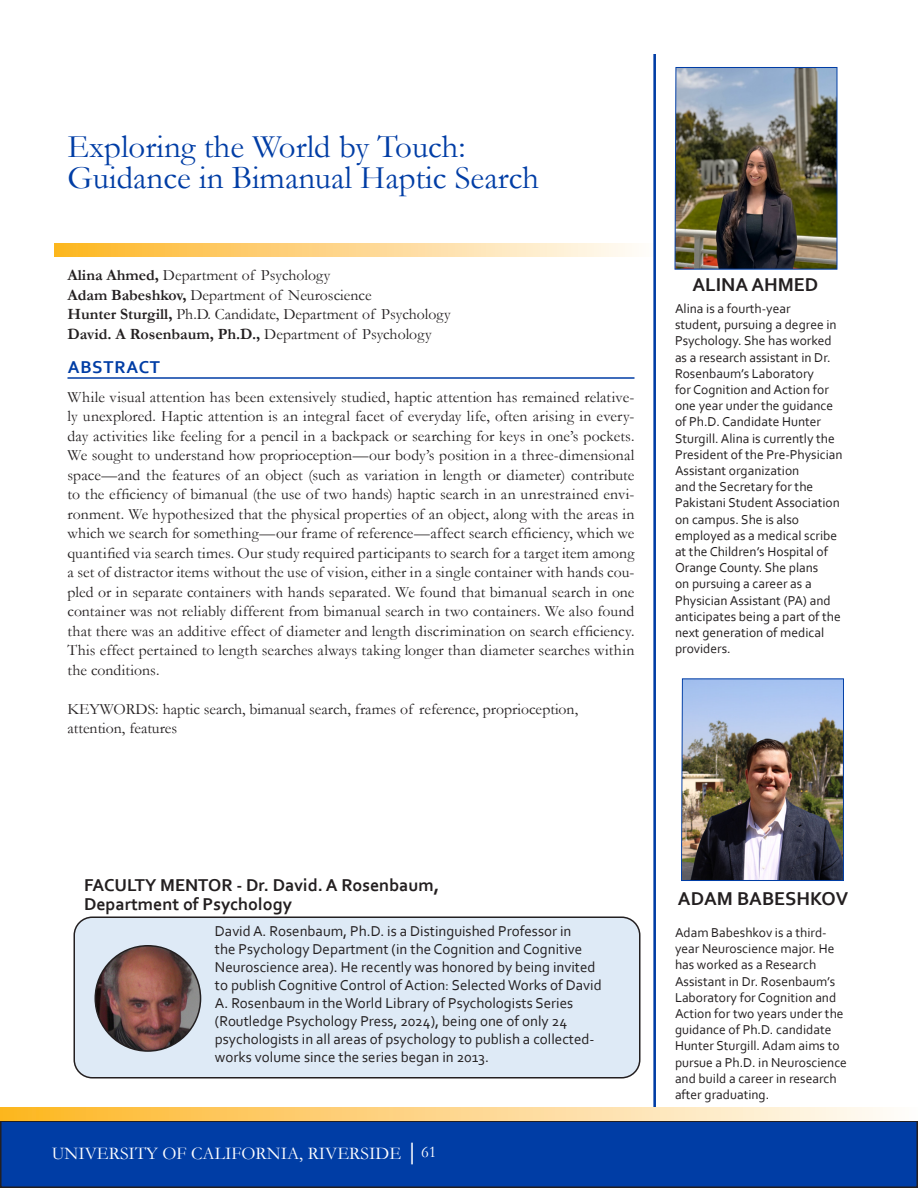
<style>
.page{position:relative;width:918px;height:1188px;background:#fff}
.page>*{position:absolute;margin:0;border:0;box-sizing:border-box;transform-origin:0 0}
.Figure-Table_Styles{font:33px/31.5px "Garamond";color:#003da5}
.t1{font:700 19.5px "Corbel";color:#231f20}
.t2{font:700 18px/19.5px "Corbel";color:#231f20}
.t3{font:18px "Garamond";color:#fff}
.t4{font:700 18px "Corbel";letter-spacing:.04em;color:#003da5}
.t5{font:15.75px/19.5px "Garamond";color:#231f20;text-align:justify}
.t6{font:700 15.75px "Garamond";color:#231f20}
.t7{font:15px/18px "Corbel";color:#231f20}
.t8{font:13.5px/16.2px "Corbel";color:#231f20}
.s1{font-weight:700}
.s2{font-weight:400}
.s3{font-size:16.5px}
</style>
<div class="page">
<svg style="left:55px;top:243px;width:599px;height:13px"></svg>
<div style="left:74px;top:917px;width:566px;height:161px;background:#deeaf6;border-radius:18px"></div>
<div style="left:74px;top:916px;width:566px;height:162px;border:2px solid #231f20;border-radius:18px"></div>
<img style="left:95px;top:946px;width:106px;height:105px;border-radius:53px">
<div style="left:94px;top:945px;width:107px;height:107px;border:2px solid #231f20;border-radius:50%"></div>
<img style="left:674px;top:67px;width:164px;height:203px">
<img style="left:681px;top:678px;width:163px;height:203px">
<hr style="left:655px;top:54px;width:1px;height:1053px;background:#003da5">
<hr style="left:654px;top:54px;width:1px;height:1053px;background:#003da5">
<div style="left:1px;top:1121px;width:916px;height:66px;background:#003da5"></div>
<div style="left:0;top:1120px;width:918px;height:68px;border:2px solid #231f20"></div>
<svg style="left:0;top:1107px;width:887px;height:13px"></svg>
<hr style="left:68px;top:377px;width:566px;height:2px;background:#003da5">
<p class="Figure-Table_Styles" style="left:68px;top:130px;width:473px">Exploring the World by Touch:<br>Guidance in Bimanual Haptic Search</p>
<p class="t5" style="left:68px;top:265px;width:264px"><span class="s1">Alina Ahmed,</span> Department of Psychology</p>
<p class="t5" style="left:68px;top:285px;width:306px"><span class="s1">Adam Babeshkov,</span> Department of Neuroscience</p>
<p class="t5" style="left:68px;top:304px;width:385px"><span class="s1">Hunter Sturgill,</span> Ph.D. Candidate, Department of Psychology</p>
<p class="t6" style="left:68px;top:323px;width:366px">David. A Rosenbaum, Ph.D., <span class="s2">Department of Psychology</span></p>
<p class="t4" style="left:68px;top:356px;width:94px">ABSTRACT</p>
<p class="t5" style="left:68px;top:387px;width:569px">While visual attention has been extensively studied, haptic attention has remained relative&shy;ly unexplored. Haptic attention is an integral facet of everyday life, often arising in every&shy;day activities like feeling for a pencil in a backpack or searching for keys in one’s pockets.<br>We sought to understand how proprioception—our body’s position in a three-dimensional space—and the features of an object (such as variation in length or diameter) contribute to the efficiency of bimanual (the use of two hands) haptic search in an unrestrained envi&shy;ronment. We hypothesized that the physical properties of an object, along with the areas in which we search for something—our frame of reference—affect search efficiency, which we quantified via search times. Our study required participants to search for a target item among a set of distractor items without the use of vision, either in a single container with hands cou&shy;pled or in separate containers with hands separated. We found that bimanual search in one container was not reliably different from bimanual search in two containers. We also found that there was an additive effect of diameter and length discrimination on search efficiency.<br>This effect pertained to length searches always taking longer than diameter searches within the conditions.</p>
<p class="t5" style="left:68px;top:699px;width:512px">KEYWORDS: haptic search, bimanual search, frames of reference, proprioception, attention, features</p>
<p class="t1" style="left:693px;top:273px;width:127px">ALINA AHMED</p>
<p class="t8" style="left:675px;top:300px;width:169px">Alina is a fourth-year<br>student, pursuing a degree in<br>Psychology. She has worked as a research assistant in Dr.<br>Rosenbaum’s Laboratory<br>for Cognition and Action for one year under the guidance of Ph.D. Candidate Hunter<br>Sturgill. Alina is currently the<br>President of the Pre-Physician<br>Assistant organization<br>and the Secretary for the<br>Pakistani Student Association on campus. She is also employed as a medical scribe at the Children’s Hospital of<br>Orange County. She plans<br>on pursuing a career as a<br>Physician Assistant (PA) and anticipates being a part of the next generation of medical providers.</p>
<p class="t2" style="left:84px;top:875px;width:357px">FACULTY MENTOR - Dr. David. A Rosenbaum,<br>Department of Psychology</p>
<p class="t7" style="left:215px;top:921px;width:388px">David A. Rosenbaum, Ph.D. is a Distinguished Professor in<br>the Psychology Department (in the Cognition and Cognitive Neuroscience area). He recently was honored by being invited to publish Cognitive Control of Action: Selected Works of David A. Rosenbaum in the World Library of Psychologists Series (Routledge Psychology Press, 2024), being one of only 24 psychologists in all areas of psychology to publish a collected&shy;works volume since the series began in 2013.</p>
<p class="t3" style="left:52px;top:1141px;width:386px">UNIVERSITY OF CALIFORNIA, RIVERSIDE │<span class="s3">61</span></p>
<p class="t1" style="left:678px;top:886px;width:172px">ADAM BABESHKOV</p>
<p class="t8" style="left:675px;top:924px;width:174px">Adam Babeshkov is a third&shy;year Neuroscience major. He has worked as a Research<br>Assistant in Dr. Rosenbaum’s<br>Laboratory for Cognition and<br>Action for two years under the guidance of Ph.D. candidate<br>Hunter Sturgill. Adam aims to pursue a Ph.D. in Neuroscience and build a career in research after graduating.</p>
</div>
